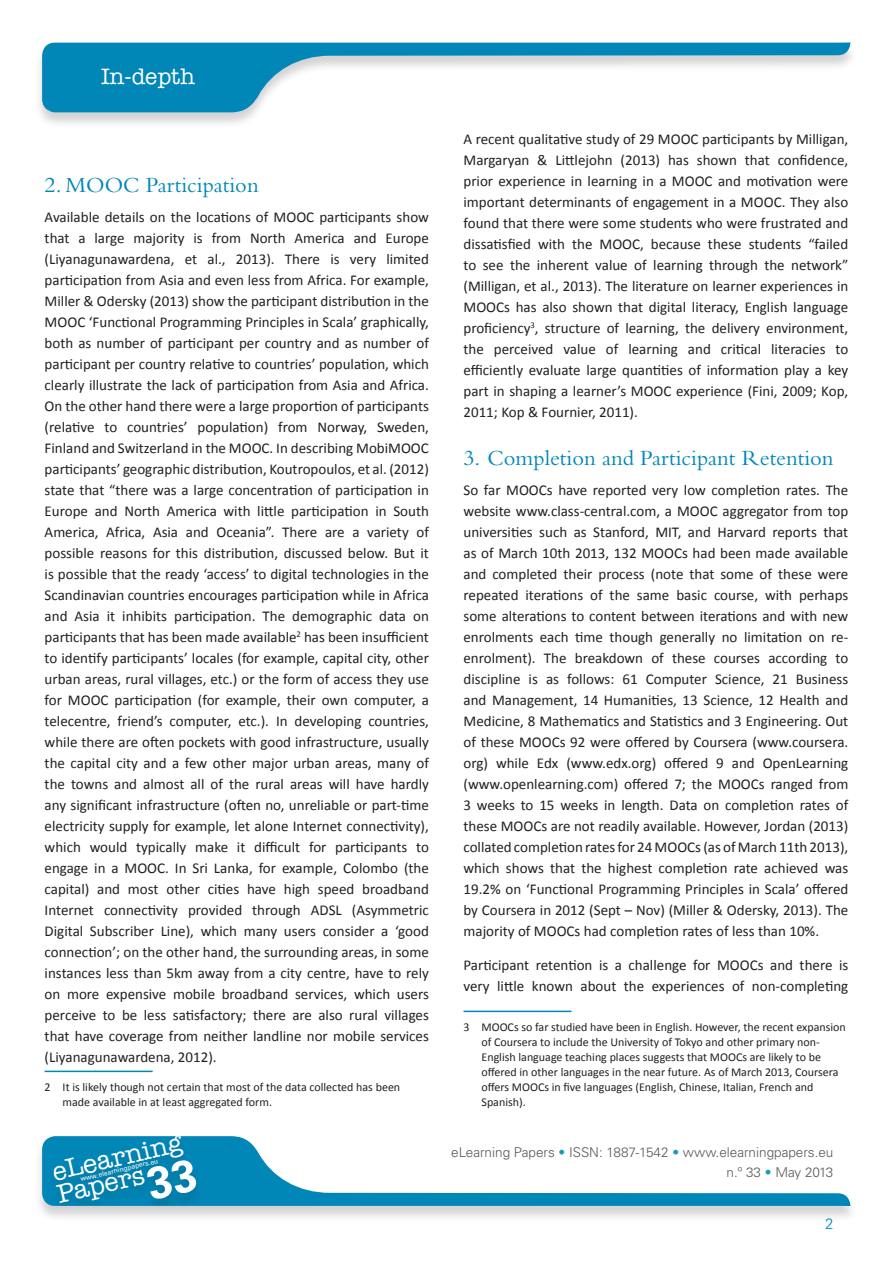
<style>
.page{position:relative;width:893px;height:1263px;background:#fff}
.page>*{position:absolute;margin:0;border:0;box-sizing:border-box;transform-origin:0 0}
.t1{font:500 26.25px/23.1px "American Typewriter Std";color:#fff}
.t2{font:22.5px "Bembo Std";color:#0087b8}
.t3{font:500 22.5px "American Typewriter Std";color:#fff}
.t4{font:15px/21px "Calibri";color:#231f20;text-align:justify}
.t5{font:300 15px "Univers LT Std";color:#0087b8}
.t6{font:300 13.5px/20.4px "Univers LT Std";color:#57585a;text-align:right}
.t7{font:12px/15px "Calibri";color:#231f20}
.t8{font:6.75px "Univers LT Std";color:#fff}
.s1{font-family:"Univers LT Std";font-weight:700;font-size:45px}
.s2{color:#1898c3}
</style>
<div class="page">
<div style="left:34px;top:43px;width:824px;height:86px;background:#231f20;opacity:.2"></div>
<svg style="left:42px;top:43px;width:808px;height:69px"></svg>
<div style="left:34px;top:1136px;width:824px;height:87px;background:#231f20;opacity:.2"></div>
<svg style="left:42px;top:1136px;width:808px;height:70px"></svg>
<div style="left:46px;top:1136px;width:157px;height:70px;background:#0182b1"></div>
<hr style="left:45px;top:1071px;width:108px;height:1px;background:#0087b8">
<hr style="left:463px;top:1011px;width:108px;height:1px;background:#0087b8">
<h2 class="t3" style="left:101px;top:64px;width:96px">In-depth</h2>
<h2 class="t2" style="left:45px;top:172px;width:216px">2. MOOC Participation</h2>
<p class="t4" style="left:45px;top:205px;width:386px">Available details on the locations of MOOC participants show that a large majority is from North America and Europe (Liyanagunawardena, et al., 2013). There is very limited participation from Asia and even less from Africa. For example, Miller &amp; Odersky (2013) show the participant distribution in the MOOC ‘Functional Programming Principles in Scala’ graphically, both as number of participant per country and as number of participant per country relative to countries’ population, which clearly illustrate the lack of participation from Asia and Africa.<br>On the other hand there were a large proportion of participants (relative to countries’ population) from Norway, Sweden, Finland and Switzerland in the MOOC. In describing MobiMOOC participants’ geographic distribution, Koutropoulos, et al. (2012) state that “there was a large concentration of participation in Europe and North America with little participation in South America, Africa, Asia and Oceania”. There are a variety of possible reasons for this distribution, discussed below. But it is possible that the ready ‘access’ to digital technologies in the Scandinavian countries encourages participation while in Africa and Asia it inhibits participation. The demographic data on participants that has been made available<sup>2</sup> has been insufficient to identify participants’ locales (for example, capital city, other urban areas, rural villages, etc.) or the form of access they use for MOOC participation (for example, their own computer, a telecentre, friend’s computer, etc.). In developing countries, while there are often pockets with good infrastructure, usually the capital city and a few other major urban areas, many of the towns and almost all of the rural areas will have hardly any significant infrastructure (often no, unreliable or part-time electricity supply for example, let alone Internet connectivity), which would typically make it difficult for participants to engage in a MOOC. In Sri Lanka, for example, Colombo (the capital) and most other cities have high speed broadband Internet connectivity provided through ADSL (Asymmetric Digital Subscriber Line), which many users consider a ‘good connection’; on the other hand, the surrounding areas, in some instances less than 5km away from a city centre, have to rely on more expensive mobile broadband services, which users perceive to be less satisfactory; there are also rural villages that have coverage from neither landline nor mobile services (Liyanagunawardena, 2012).</p>
<p class="t7" style="left:63px;top:1078px;width:339px;text-indent:-18px">2 It is likely though not certain that most of the data collected has been made available in at least aggregated form.</p>
<h1 class="t1" style="left:50px;top:1161px;width:141px;rotate:-13deg">eLearning<br>Papers<span class="s1">33</span></h1>
<p class="t8" style="left:80px;top:1175px;width:81px;rotate:-13deg">www.elearningpapers.eu</p>
<p class="t4" style="left:463px;top:128px;width:386px">A recent qualitative study of 29 MOOC participants by Milligan, Margaryan &amp; Littlejohn (2013) has shown that confidence, prior experience in learning in a MOOC and motivation were important determinants of engagement in a MOOC. They also found that there were some students who were frustrated and dissatisfied with the MOOC, because these students “failed to see the inherent value of learning through the network” (Milligan, et al., 2013). The literature on learner experiences in MOOCs has also shown that digital literacy, English language proficiency<sup>3</sup>, structure of learning, the delivery environment, the perceived value of learning and critical literacies to efficiently evaluate large quantities of information play a key part in shaping a learner’s MOOC experience (Fini, 2009; Kop, 2011; Kop &amp; Fournier, 2011).</p>
<h2 class="t2" style="left:463px;top:445px;width:372px">3. Completion and Participant Retention</h2>
<p class="t4" style="left:463px;top:478px;width:386px">So far MOOCs have reported very low completion rates. The website www.class-central.com, a MOOC aggregator from top universities such as Stanford, MIT, and Harvard reports that as of March 10th 2013, 132 MOOCs had been made available and completed their process (note that some of these were repeated iterations of the same basic course, with perhaps some alterations to content between iterations and with new enrolments each time though generally no limitation on re&shy;enrolment). The breakdown of these courses according to discipline is as follows: 61 Computer Science, 21 Business and Management, 14 Humanities, 13 Science, 12 Health and Medicine, 8 Mathematics and Statistics and 3 Engineering. Out of these MOOCs 92 were offered by Coursera (www.coursera. org) while Edx (www.edx.org) offered 9 and OpenLearning (www.openlearning.com) offered 7; the MOOCs ranged from 3 weeks to 15 weeks in length. Data on completion rates of these MOOCs are not readily available. However, Jordan (2013) collated completion rates for 24 MOOCs (as of March 11th 2013), which shows that the highest completion rate achieved was 19.2% on ‘Functional Programming Principles in Scala’ offered by Coursera in 2012 (Sept – Nov) (Miller &amp; Odersky, 2013). The majority of MOOCs had completion rates of less than 10%.</p>
<p class="t4" style="left:463px;top:953px;width:386px">Participant retention is a challenge for MOOCs and there is very little known about the experiences of non-completing</p>
<p class="t7" style="left:481px;top:1018px;width:366px;text-indent:-18px">3 MOOCs so far studied have been in English. However, the recent expansion of Coursera to include the University of Tokyo and other primary non-English language teaching places suggests that MOOCs are likely to be offered in other languages in the near future. As of March 2013, Coursera offers MOOCs in five languages (English, Chinese, Italian, French and Spanish).</p>
<p class="t6" style="left:451px;top:1142px;width:384px">eLearning Papers <span class="s2">•</span> ISSN: 1887-1542 <span class="s2">•</span> www.elearningpapers.eu n.º 33 <span class="s2">•</span> May 2013</p>
<p class="t5" style="left:825px;top:1215px;width:10px">2</p>
</div>
